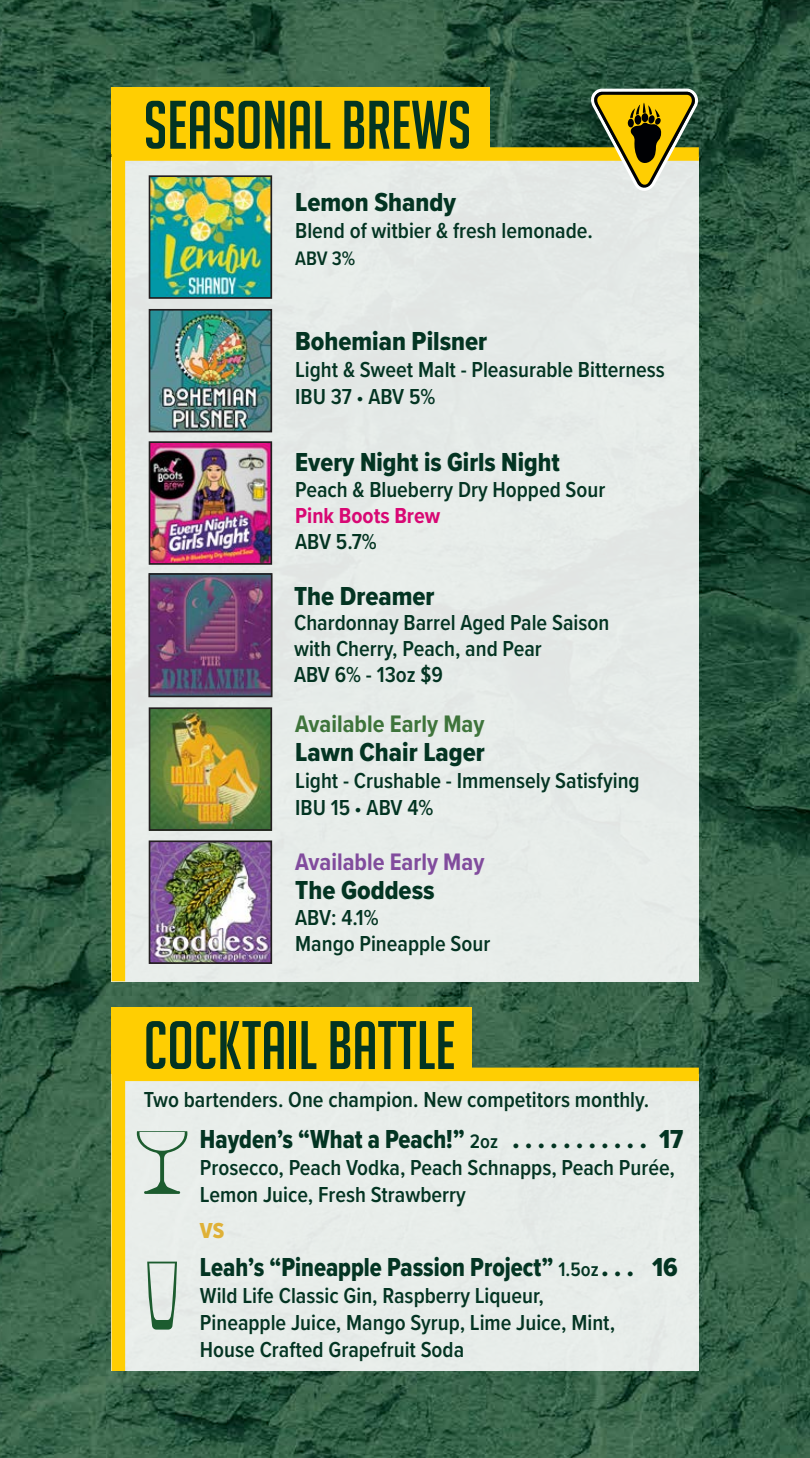
<style>
.page{position:relative;width:810px;height:1458px;background:#fff}
.page>*{position:absolute;margin:0;border:0;box-sizing:border-box;transform-origin:0 0}
.t1{font:66.83px "Big Noodle Titling";color:#033422}
.t2{font:27px "Proxima Nova Cond Extrabld";color:#033422}
.t3{font:27px "Proxima Nova Cond Extrabld";color:#033422;scale:.92 1}
.t4{font:700 24.75px "Proxima Nova Cond";color:#814c9d}
.t5{font:700 24.75px "Proxima Nova Cond";color:#3e743b}
.t6{font:600 22.5px/27px "Proxima Nova Cond";color:#033422}
.t7{font:700 22.5px "Proxima Nova Cond";color:#d80874}
.t8{font:22.5px "Proxima Nova Cond Extrabld";color:#dfb137}
.t9{font:600 20.25px "Proxima Nova Cond";color:#033422}
.s1{font-size:20.25px}
.s2{font-family:"Proxima Nova Cond";font-weight:600;font-size:20.25px}
</style>
<div class="page">
<img style="left:0;top:0;width:810px;height:1458px">
<div style="left:112px;top:1007px;width:360px;height:67px;background:#ffce02"></div>
<div style="left:112px;top:1074px;width:587px;height:297px;background:#e8edea"></div>
<div style="left:112px;top:1068px;width:587px;height:13px;background:#ffce02"></div>
<div style="left:112px;top:1022px;width:13px;height:349px;background:#ffce02"></div>
<div style="left:112px;top:87px;width:378px;height:67px;background:#ffce02"></div>
<div style="left:112px;top:157px;width:587px;height:825px;background:#e6ebe8"></div>
<div style="left:112px;top:147px;width:587px;height:14px;background:#ffce02"></div>
<div style="left:112px;top:110px;width:13px;height:871px;background:#ffce02"></div>
<img style="left:152px;top:312px;width:117px;height:117px">
<img style="left:152px;top:178px;width:117px;height:118px">
<div style="left:149px;top:175px;width:123px;height:124px;border:2px solid #231f20"></div>
<div style="left:149px;top:309px;width:123px;height:123px;border:2px solid #231f20"></div>
<img style="left:152px;top:444px;width:117px;height:118px">
<img style="left:152px;top:710px;width:117px;height:118px">
<div style="left:149px;top:441px;width:123px;height:124px;border:2px solid #231f20"></div>
<div style="left:149px;top:707px;width:123px;height:124px;border:2px solid #231f20"></div>
<img style="left:152px;top:843px;width:117px;height:118px">
<div style="left:149px;top:840px;width:123px;height:124px;border:2px solid #231f20"></div>
<svg style="left:590px;top:89px;width:109px;height:102px"></svg>
<img style="left:151px;top:576px;width:119px;height:118px">
<div style="left:148px;top:573px;width:125px;height:124px;border:2px solid #231f20"></div>
<svg style="left:147px;top:1262px;width:30px;height:68px"></svg>
<svg style="left:137px;top:1131px;width:50px;height:63px"></svg>
<h1 class="t1" style="left:144px;top:89px;width:329px">SEASONAL BREWS</h1>
<p class="t2" style="left:295px;top:182px;width:162px">Lemon Shandy</p>
<p class="t6" style="left:295px;top:216px;width:299px">Blend of witbier &amp; fresh lemonade.</p>
<p class="t9" style="left:295px;top:243px;width:62px">ABV 3%</p>
<p class="t2" style="left:295px;top:322px;width:193px">Bohemian Pilsner</p>
<p class="t6" style="left:295px;top:356px;width:371px">Light &amp; Sweet Malt - Pleasurable Bitterness<br>IBU 37 <span class="s1">•</span> ABV 5%</p>
<p class="t2" style="left:295px;top:442px;width:266px">Every Night is Girls Night</p>
<p class="t6" style="left:295px;top:476px;width:312px">Peach &amp; Blueberry Dry Hopped Sour</p>
<p class="t7" style="left:295px;top:499px;width:147px">Pink Boots Brew</p>
<p class="t6" style="left:295px;top:527px;width:83px">ABV 5.7%</p>
<p class="t2" style="left:294px;top:576px;width:142px">The Dreamer</p>
<p class="t6" style="left:294px;top:609px;width:317px;line-height:25.9px">Chardonnay Barrel Aged Pale Saison with Cherry, Peach, and Pear<br>ABV 6% - 13oz $9</p>
<p class="t5" style="left:295px;top:706px;width:191px">Available Early May</p>
<p class="t2" style="left:295px;top:732px;width:191px">Lawn Chair Lager</p>
<p class="t6" style="left:295px;top:767px;width:346px">Light - Crushable - Immensely Satisfying<br>IBU 15 <span class="s1">•</span> ABV 4%</p>
<p class="t4" style="left:295px;top:843px;width:191px">Available Early May</p>
<p class="t2" style="left:295px;top:870px;width:141px">The Goddess</p>
<p class="t6" style="left:295px;top:904px;width:197px;line-height:25.9px">ABV: 4.1%<br>Mango Pineapple Sour</p>
<h1 class="t1" style="left:144px;top:1009px;width:313px">COCKTAIL BATTLE</h1>
<p class="t6" style="left:144px;top:1085px;width:507px">Two bartenders. One champion. New competitors monthly.</p>
<p class="t3" style="left:200px;top:1119px;width:527px">Hayden’s “What a Peach!” <span class="s2">2oz</span> . . . . . . . . . . . 17</p>
<p class="t6" style="left:200px;top:1153px;width:477px">Prosecco, Peach Vodka, Peach Schnapps, Peach Purée,<br>Lemon Juice, Fresh Strawberry</p>
<p class="t8" style="left:200px;top:1213px;width:26px">VS</p>
<p class="t3" style="left:200px;top:1247px;width:521px">Leah’s “Pineapple Passion Project” <span class="s2">1.5oz</span>. . . 16</p>
<p class="t6" style="left:200px;top:1281px;width:417px">Wild Life Classic Gin, Raspberry Liqueur,<br>Pineapple Juice, Mango Syrup, Lime Juice, Mint,<br>House Crafted Grapefruit Soda</p>
</div>
